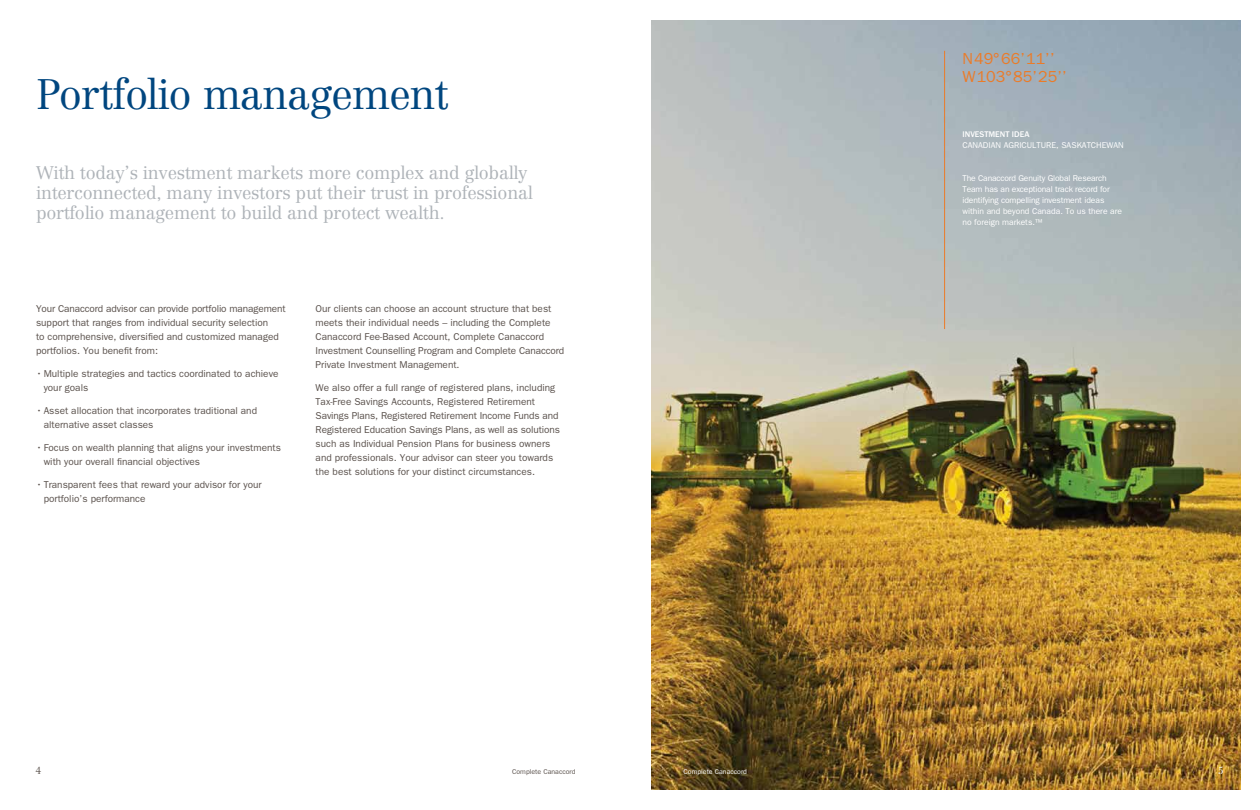
<style>
.page{position:relative;width:1260px;height:810px;background:#fff}
.page>*{position:absolute;margin:0;border:0;box-sizing:border-box;transform-origin:0 0}
.t1{font:300 42px "Centennial";letter-spacing:-.025em;color:#00467f}
.t2{font:300 18px/20px "Centennial";letter-spacing:-.015em;color:#aeb3b8}
.t3{font:16px/18px "ITC Franklin Gothic Std";color:#eb7b28}
.t4{font:10px/14px "ITC Franklin Gothic Std";color:#59504b}
.t5{font:300 10px "Centennial";color:#fff}
.t6{font:300 10px "Centennial";color:#59504b}
.t7{font:8.5px/11px "ITC Franklin Gothic Std";color:#fff}
.t8{font:500 8.5px "ITC Franklin Gothic Std";color:#fff}
.t9{font:7px "ITC Franklin Gothic Std";color:#fff}
.t10{font:7px "ITC Franklin Gothic Std";color:#59504b}
</style>
<div class="page">
<img style="left:651px;top:20px;width:590px;height:770px">
<hr style="left:944px;top:51px;width:1px;height:278px;background:#eb7b28">
<h1 class="t1" style="left:36px;top:69px;width:414px">Portfolio management</h1>
<h2 class="t2" style="left:36px;top:163px;width:498px">With today’s investment markets more complex and globally interconnected, many investors put their trust in professional portfolio management to build and protect wealth.</h2>
<p class="t4" style="left:36px;top:302px;width:251px">Your Canaccord advisor can provide portfolio management support that ranges from individual security selection<br>to comprehensive, diversified and customized managed portfolios. You benefit from:</p>
<p class="t4" style="left:44px;top:367px;width:236px;text-indent:-8px">• Multiple strategies and tactics coordinated to achieve your goals</p>
<p class="t4" style="left:44px;top:404px;width:215px;text-indent:-8px">• Asset allocation that incorporates traditional and alternative asset classes</p>
<p class="t4" style="left:44px;top:441px;width:239px;text-indent:-8px">• Focus on wealth planning that aligns your investments with your overall financial objectives</p>
<p class="t4" style="left:44px;top:478px;width:220px;text-indent:-8px">• Transparent fees that reward your advisor for your portfolio’s performance</p>
<p class="t4" style="left:316px;top:302px;width:250px">Our clients can choose an account structure that best meets their individual needs – including the Complete Canaccord Fee-Based Account, Complete Canaccord<br>I nvestment Counselling Program and Complete Canaccord Private I nvestment Management.</p>
<p class="t4" style="left:316px;top:381px;width:246px">We also offer a full range of registered plans, including Tax-Free Savings Accounts, Registered Retirement Savings Plans, Registered Retirement Income Funds and Registered Education Savings Plans, as well as solutions such as I ndividual Pension Plans for business owners and professionals. Your advisor can steer you towards the best solutions for your distinct circumstances.</p>
<p class="t6" style="left:36px;top:765px;width:7px">4</p>
<p class="t10" style="left:512px;top:768px;width:65px">Complete Canaccord</p>
<h3 class="t3" style="left:963px;top:49px;width:106px">N49°66’11’’<br>W103°85’25’’</h3>
<p class="t8" style="left:963px;top:129px;width:58px">INVESTMENT IDEA</p>
<p class="t7" style="left:963px;top:139px;width:105px">Canadian Agriculture, SASKA</p>
<p class="t7" style="left:1087px;top:139px;width:39px">TCHEWAN</p>
<p class="t7" style="left:963px;top:172px;width:161px">The Canaccord Genuity Global Research Team has an exceptional track record for identifying compelling investment ideas within and beyond Canada. To us there are no foreign markets.™</p>
<p class="t9" style="left:684px;top:768px;width:65px">Complete Canaccord</p>
<p class="t5" style="left:1218px;top:765px;width:7px">5</p>
</div>
